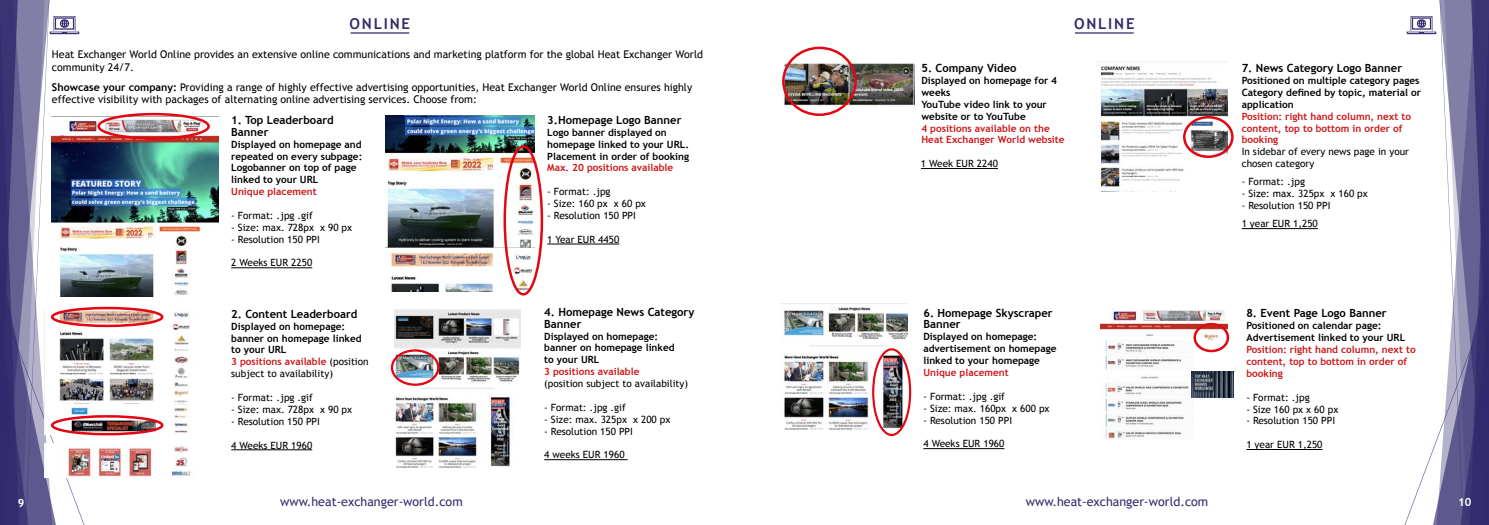
<style>
.page{position:relative;width:1489px;height:525px;background:#fff}
.page>*{position:absolute;margin:0;border:0;box-sizing:border-box;transform-origin:0 0}
.t1{font:700 15px "Trebuchet MS";letter-spacing:.12em;color:#332a6d}
.t2{font:12.5px "Trebuchet MS";color:#332a6d}
.t3{font:700 11.25px/11.9px "Trebuchet MS";color:#000}
.t4{font:700 11.25px "Trebuchet MS";color:#fff}
.t5{font:10.62px/12.5px "Trebuchet MS";color:#000}
.t6{font:700 10px/11.9px "Trebuchet MS";color:#000}
.t7{font:10px/11.9px "Trebuchet MS";color:#000}
.t8{font:700 10px/11.9px "Trebuchet MS";color:#cd1719}
.s1{font-weight:700}
.s2{color:#cd1719}
.s3{font-weight:400}
</style>
<div class="page">
<svg style="left:1405px;top:0;width:83px;height:524px"></svg>
<svg style="left:0;top:0;width:88px;height:524px"></svg>
<hr style="left:350px;top:32px;width:59px;height:2px;background:#332a6d">
<img style="left:1406px;top:10px;width:29px;height:29px">
<img style="left:52px;top:116px;width:167px;height:180px">
<img style="left:385px;top:115px;width:149px;height:132px">
<img style="left:390px;top:251px;width:150px;height:40px">
<img style="left:44px;top:309px;width:147px;height:125px">
<img style="left:44px;top:443px;width:147px;height:34px">
<img style="left:49px;top:404px;width:142px;height:30px">
<img style="left:51px;top:443px;width:118px;height:34px">
<hr style="left:231px;top:267px;width:81px;height:1px;background:#000">
<hr style="left:231px;top:449px;width:81px;height:1px;background:#000">
<hr style="left:547px;top:243px;width:72px;height:1px;background:#000">
<div style="left:97px;top:113px;width:113px;height:27px;border:2px solid #e30613;border-radius:50%"></div>
<div style="left:503px;top:145px;width:40px;height:150px;border:2px solid #e30613;border-radius:50%"></div>
<div style="left:51px;top:415px;width:112px;height:20px;border:2px solid #e30613;border-radius:50%"></div>
<div style="left:51px;top:306px;width:112px;height:21px;border:2px solid #e30613;border-radius:50%"></div>
<hr style="left:544px;top:459px;width:83px;height:1px;background:#000">
<img style="left:394px;top:309px;width:126px;height:158px">
<div style="left:391px;top:349px;width:48px;height:36px;border:2px solid #e30613;border-radius:50%"></div>
<img style="left:50px;top:10px;width:29px;height:29px">
<hr style="left:1074px;top:32px;width:59px;height:2px;background:#332a6d">
<img style="left:783px;top:307px;width:124px;height:122px">
<hr style="left:923px;top:448px;width:81px;height:1px;background:#000">
<hr style="left:1241px;top:228px;width:76px;height:1px;background:#000">
<img style="left:1096px;top:61px;width:131px;height:131px">
<div style="left:1182px;top:116px;width:51px;height:42px;border:2px solid #e30613;border-radius:50%"></div>
<div style="left:872px;top:348px;width:39px;height:88px;border:2px solid #e30613;border-radius:50%"></div>
<hr style="left:920px;top:168px;width:77px;height:1px;background:#000">
<img style="left:783px;top:62px;width:131px;height:44px">
<div style="left:782px;top:47px;width:74px;height:69px;border:2px solid #e30613;border-radius:50%"></div>
<img style="left:1100px;top:309px;width:127px;height:130px">
<hr style="left:1246px;top:449px;width:76px;height:1px;background:#000">
<img style="left:1190px;top:371px;width:43px;height:26px">
<div style="left:1193px;top:323px;width:36px;height:29px;border:2px solid #e30613;border-radius:50%"></div>
<h1 class="t1" style="left:349px;top:14px;width:62px">ONLINE</h1>
<p class="t5" style="left:52px;top:48px;width:652px">Heat Exchanger World Online provides an extensive online communications and marketing platform for the global Heat Exchanger World community 24/7.</p>
<p class="t5" style="left:52px;top:81px;width:642px"><span class="s1">Showcase your company:</span> Providing a range of highly effective advertising opportunities, Heat Exchanger World Online ensures highly effective visibility with packages of alternating online advertising services. Choose from:</p>
<p class="t3" style="left:231px;top:114px;width:104px">1. Top Leaderboard<br>Banner</p>
<p class="t6" style="left:231px;top:138px;width:133px">Displayed on homepage and repeated on every subpage:<br>Logobanner on top of page linked to your URL</p>
<p class="t8" style="left:231px;top:185px;width:87px">Unique placement</p>
<p class="t7" style="left:231px;top:209px;width:83px">- Format: .jpg .gif</p>
<p class="t7" style="left:231px;top:221px;width:122px">- Size: max. 728px x 90 px</p>
<p class="t7" style="left:231px;top:233px;width:90px">- Resolution 150 PPI</p>
<p class="t7" style="left:231px;top:257px;width:82px">2 Weeks EUR 2250</p>
<p class="t3" style="left:547px;top:114px;width:136px">3.Homepage Logo Banner</p>
<p class="t6" style="left:547px;top:126px;width:143px">Logo banner displayed on homepage linked to your URL.<br>Placement in order of booking</p>
<p class="t8" style="left:547px;top:162px;width:128px">Max. 20 positions available</p>
<p class="t7" style="left:547px;top:186px;width:65px">- Format: .jpg</p>
<p class="t7" style="left:547px;top:197px;width:100px">- Size: 160 px x 60 px</p>
<p class="t7" style="left:547px;top:209px;width:90px">- Resolution 150 PPI</p>
<p class="t7" style="left:547px;top:233px;width:73px">1 Year EUR 4450</p>
<p class="t3" style="left:231px;top:307px;width:128px">2. Content Leaderboard</p>
<p class="t6" style="left:231px;top:320px;width:139px">Displayed on homepage: banner on homepage linked to your URL<br><span class="s2">3 positions available</span> <span class="s3">(position subject to availability)</span></p>
<p class="t7" style="left:231px;top:391px;width:83px">- Format: .jpg .gif</p>
<p class="t7" style="left:231px;top:403px;width:122px">- Size: max. 728px x 90 px</p>
<p class="t7" style="left:231px;top:415px;width:90px">- Resolution 150 PPI</p>
<p class="t7" style="left:231px;top:439px;width:82px">4 Weeks EUR 1960</p>
<p class="t3" style="left:544px;top:305px;width:152px">4. Homepage News Category<br>Banner</p>
<p class="t6" style="left:544px;top:330px;width:132px">Displayed on homepage: banner on homepage linked to your URL</p>
<p class="t8" style="left:544px;top:365px;width:97px">3 positions available</p>
<p class="t7" style="left:544px;top:377px;width:145px">(position subject to availability)</p>
<p class="t7" style="left:544px;top:401px;width:83px">- Format: .jpg .gif</p>
<p class="t7" style="left:544px;top:413px;width:128px">- Size: max. 325px x 200 px</p>
<p class="t7" style="left:544px;top:425px;width:90px">- Resolution 150 PPI</p>
<p class="t7" style="left:544px;top:449px;width:82px">4 weeks EUR 1960</p>
<h1 class="t1" style="left:1073px;top:14px;width:62px">ONLINE</h1>
<p class="t3" style="left:921px;top:62px;width:97px">5. Company Video</p>
<p class="t6" style="left:921px;top:74px;width:137px">Displayed on homepage for 4 weeks<br>YouTube video link to your website or to YouTube</p>
<p class="t8" style="left:921px;top:122px;width:145px">4 positions available on the<br>Heat Exchanger World website</p>
<p class="t7" style="left:920px;top:158px;width:78px">1 Week EUR 2240</p>
<p class="t3" style="left:923px;top:306px;width:131px">6. Homepage Skyscraper<br>Banner</p>
<p class="t6" style="left:923px;top:330px;width:135px">Displayed on homepage: advertisement on homepage linked to your homepage</p>
<p class="t8" style="left:923px;top:366px;width:87px">Unique placement</p>
<p class="t7" style="left:923px;top:390px;width:83px">- Format: .jpg .gif</p>
<p class="t7" style="left:923px;top:402px;width:128px">- Size: max. 160px x 600 px</p>
<p class="t7" style="left:923px;top:414px;width:90px">- Resolution 150 PPI</p>
<p class="t7" style="left:923px;top:437px;width:82px">4 Weeks EUR 1960</p>
<p class="t3" style="left:1241px;top:62px;width:162px">7. News Category Logo Banner</p>
<p class="t6" style="left:1241px;top:74px;width:181px">Positioned on multiple category pages<br>Category defined by topic, material or application</p>
<p class="t8" style="left:1241px;top:110px;width:171px">Position: right hand column, next to content, top to bottom in order of booking</p>
<p class="t7" style="left:1241px;top:146px;width:169px">In sidebar of every news page in your chosen category</p>
<p class="t7" style="left:1241px;top:176px;width:65px">- Format: .jpg</p>
<p class="t7" style="left:1241px;top:188px;width:128px">- Size: max. 325px x 160 px</p>
<p class="t7" style="left:1241px;top:196px;width:90px;line-height:18.1px">- Resolution 150 PPI<br>1 year EUR 1,250</p>
<p class="t3" style="left:1246px;top:307px;width:142px">8. Event Page Logo Banner</p>
<p class="t6" style="left:1246px;top:319px;width:160px">Positioned on calendar page:<br>Advertisement linked to your URL</p>
<p class="t8" style="left:1246px;top:343px;width:171px">Position: right hand column, next to content, top to bottom in order of booking</p>
<p class="t7" style="left:1246px;top:391px;width:65px">- Format: .jpg</p>
<p class="t7" style="left:1246px;top:403px;width:93px">- Size 160 px x 60 px</p>
<p class="t7" style="left:1246px;top:415px;width:90px">- Resolution 150 PPI</p>
<p class="t7" style="left:1246px;top:438px;width:78px">1 year EUR 1,250</p>
<p class="t4" style="left:18px;top:495px;width:8px">9</p>
<p class="t2" style="left:280px;top:494px;width:184px">www.heat-exchanger-world.com</p>
<p class="t2" style="left:1025px;top:494px;width:184px">www.heat-exchanger-world.com</p>
<p class="t4" style="left:1457px;top:494px;width:15px">10</p>
</div>
